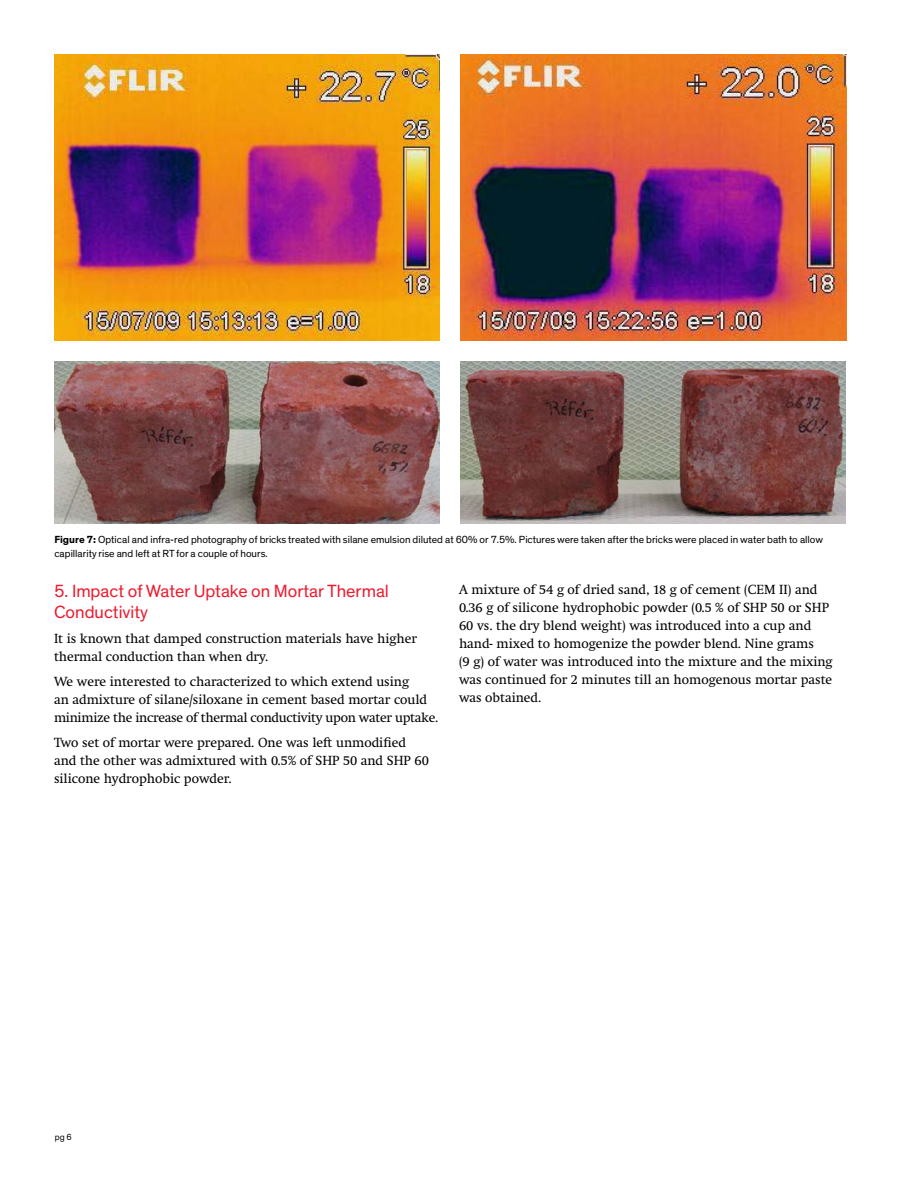
<style>
.page{position:relative;width:918px;height:1188px;background:#fff}
.page>*{position:absolute;margin:0;border:0;box-sizing:border-box;transform-origin:0 0}
.t1{font:18px/21px "Dow Corporate";color:#ed1b2f}
.t2{font:13.5px/18px "Swift Neue LT Pro";color:#000}
.t3{font:10.5px/13.5px "Dow Corporate";color:#000}
.t4{font:9px "Dow Corporate";color:#000}
.s1{font-weight:700}
</style>
<div class="page">
<img style="left:54px;top:54px;width:385px;height:287px">
<img style="left:461px;top:54px;width:385px;height:287px">
<img style="left:54px;top:362px;width:385px;height:161px">
<img style="left:461px;top:362px;width:385px;height:161px">
<p class="t3" style="left:54px;top:533px;width:770px"><span class="s1">Figure 7:</span> Optical and infra-red photography of bricks treated with silane emulsion diluted at 60% or 7.5%. Pictures were taken after the bricks were placed in water bath to allow capillarity rise and left at RT for a couple of hours.</p>
<h1 class="t1" style="left:54px;top:581px;width:337px">5. Impact of Water Uptake on Mortar Thermal<br>Conductivity</h1>
<p class="t2" style="left:54px;top:629px;width:365px">It is known that damped construction materials have higher thermal conduction than when dry.</p>
<p class="t2" style="left:54px;top:672px;width:386px">We were interested to characterized to which extend using<br>an admixture of silane/siloxane in cement based mortar could minimize the increase of thermal conductivity upon water uptake.</p>
<p class="t2" style="left:54px;top:733px;width:376px">Two set of mortar were prepared. One was left unmodified and the other was admixtured with 0.5% of SHP 50 and SHP 60 silicone hydrophobic powder.</p>
<p class="t2" style="left:459px;top:581px;width:375px">A mixture of 54 g of dried sand, 18 g of cement (CEM II) and 0.36 g of silicone hydrophobic powder (0.5 % of SHP 50 or SHP 60 vs. the dry blend weight) was introduced into a cup and hand- mixed to homogenize the powder blend. Nine grams<br>(9 g) of water was introduced into the mixture and the mixing was continued for 2 minutes till an homogenous mortar paste was obtained.</p>
<p class="t4" style="left:55px;top:1132px;width:19px">pg 6</p>
</div>
